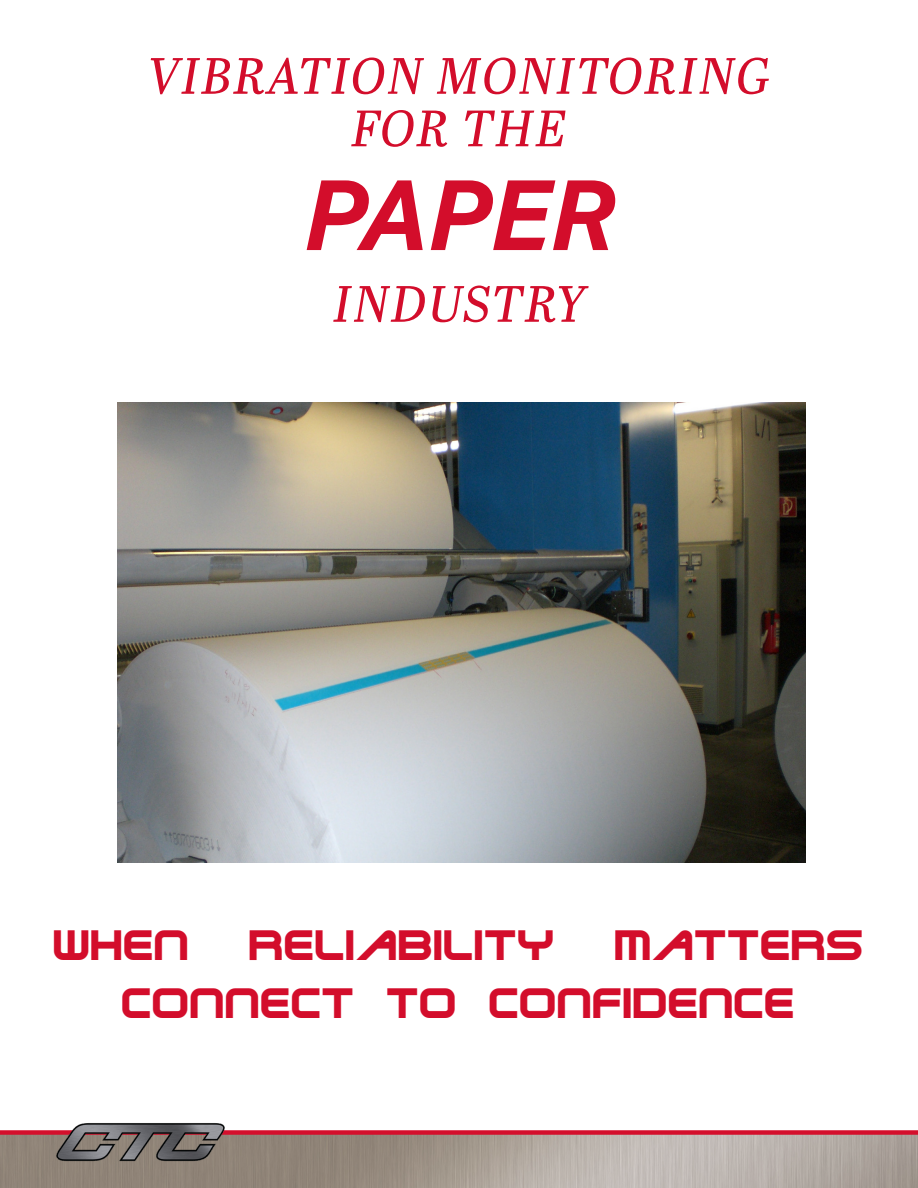
<style>
.page{position:relative;width:918px;height:1188px;background:#fff}
.page>*{position:absolute;margin:0;border:0;box-sizing:border-box;transform-origin:0 0}
.t1{font:italic 700 97.5px "Aktiv Grotesk";color:#d30d2b}
.t2{font:italic 51px/52.5px "Abril Text";letter-spacing:.02em;color:#d30d2b;text-align:center}
.t3{font:500 48px/57.6px "Steel Wolf";letter-spacing:.02em;color:#d30d2b}
</style>
<div class="page">
<img style="left:0;top:1135px;width:918px;height:53px">
<div style="left:0;top:1130px;width:918px;height:5px;background:#d40f2c"></div>
<img style="left:54px;top:1123px;width:172px;height:44px">
<img style="left:117px;top:402px;width:689px;height:460px">
<p class="t2" style="left:148px;top:47px;width:623px">VIBRATION MONITORING<br>FOR THE</p>
<p class="t1" style="left:302px;top:159px;width:312px">PAPER</p>
<p class="t2" style="left:333px;top:275px;width:253px">INDUSTRY</p>
<p class="t3" style="left:54px;top:917px;width:137px">WHEN</p>
<p class="t3" style="left:250px;top:917px;width:306px">RELIABILITY</p>
<p class="t3" style="left:123px;top:917px;width:743px;text-indent:493px">MATTERS<br>CONNECT TO CONFIDENCE</p>
</div>
